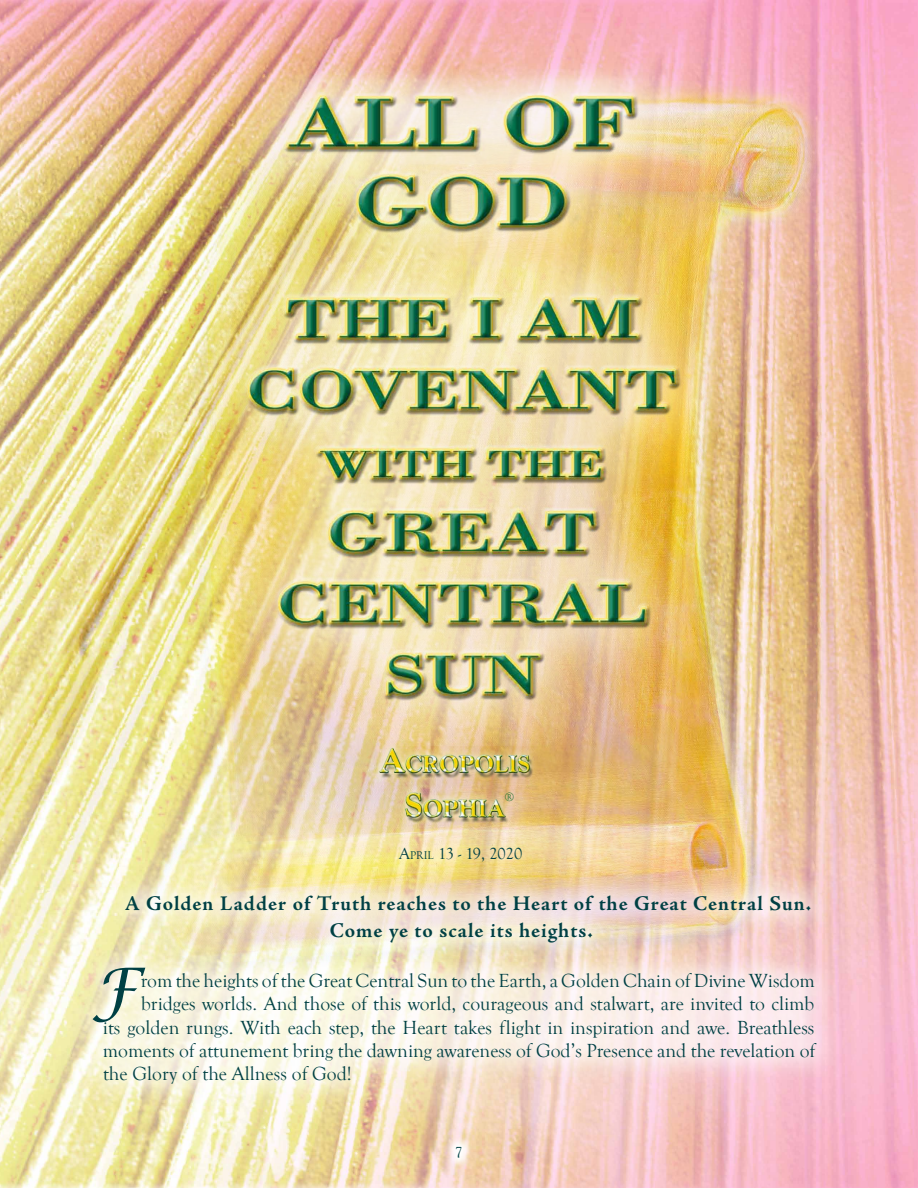
<style>
.page{position:relative;width:918px;height:1188px;background:#fff}
.page>*{position:absolute;margin:0;border:0;box-sizing:border-box;transform-origin:0 0}
.t1{font:italic 58.95px "Lucida Calligraphy";color:#004044}
.t2{font:700 21px/27px "Adobe Jenson Pro";letter-spacing:.045em;color:#004044}
.t3{font:19.5px "Goudy Old Style T";color:#004044}
.t4{font:16.5px "Goudy Old Style T";color:#004044}
.t5{font:15px "Goudy Old Style T";color:#004044}
.t6{font:12.3px "Goudy Old Style T";color:#166e2a}
.s1{font-size:11.55px}
</style>
<div class="page">
<img style="left:0;top:0;width:918px;height:1188px">
<img style="left:0;top:38px;width:830px;height:966px">
<svg style="left:445px;top:1136px;width:28px;height:33px"></svg>
<div style="left:101px;top:869px;width:735px;height:100px;background:#fff;opacity:.75"></div>
<img style="left:149px;top:56px;width:602px;height:689px">
<img style="left:333px;top:736px;width:278px;height:100px">
<div style="left:68px;top:941px;width:774px;height:169px;background:#fff;opacity:.75"></div>
<p class="t6" style="left:505px;top:790px;width:11px">®</p>
<p class="t4" style="left:399px;top:845px;width:125px">A<span class="s1">pril</span> 13 - 19, 2020</p>
<p class="t2" style="left:330px;top:890px;width:483px;text-indent:-205px">A Golden Ladder of Truth reaches to the Heart of the Great Central Sun.<br>Come ye to scale its heights.</p>
<h1 class="t1" style="left:93px;top:954px;width:47px">F</h1>
<p class="t3" style="left:141px;top:970px;width:676px">rom the heights of the Great Central Sun to the Earth, a Golden Chain of Divine Wisdom</p>
<p class="t3" style="left:141px;top:993px;width:675px">bridges worlds. And those of this world, courageous and stalwart, are invited to climb</p>
<p class="t3" style="left:103px;top:1017px;width:713px">its golden rungs. With each step, the Heart takes flight in inspiration and awe. Breathless</p>
<p class="t3" style="left:103px;top:1040px;width:714px">moments of attunement bring the dawning awareness of God’s Presence and the revelation of</p>
<p class="t3" style="left:103px;top:1063px;width:250px">the Glory of the Allness of God!</p>
<p class="t5" style="left:455px;top:1144px;width:9px">7</p>
</div>
